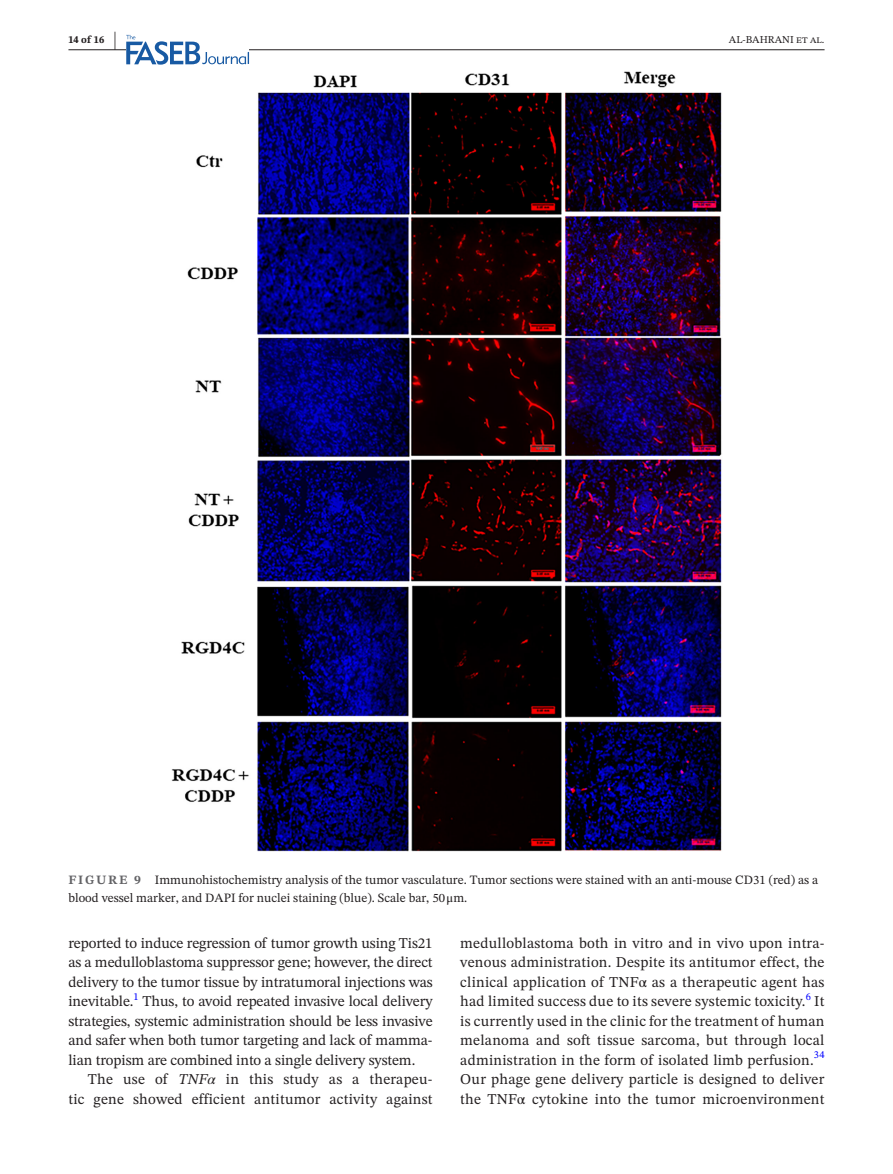
<style>
.page{position:relative;width:893px;height:1174px;background:#fff}
.page>*{position:absolute;margin:0;border:0;box-sizing:border-box;transform-origin:0 0}
.t1{font:15px/19.5px "STIX Two Text";letter-spacing:.015em;color:#231f20;text-align:justify}
.t2{font:12.75px/18px "STIX Two Text";color:#231f20}
.t3{font:10.5px "STIX Two Text";color:#231f20}
.t4{font:700 10.5px "STIX Two Text";color:#231f20}
.t5{font:10.5px "STIX Two Text";color:#00f}
.s1{font-size:21px}
.s2{font-weight:700;color:#636366}
.s3{font-family:"STIX"}
.s4{font-style:italic}
.s5{font-family:"STIX";font-style:italic}
</style>
<div class="page">
<hr style="left:68px;top:49px;width:756px;height:1px;background:#231f20">
<svg style="left:126px;top:35px;width:123px;height:30px"></svg>
<img style="left:171px;top:71px;width:551px;height:781px">
<p class="t4" style="left:68px;top:32px;width:50px">14 of 16 <span class="s1">|</span></p>
<p class="t3" style="left:729px;top:32px;width:97px">AL-BAHRANI et al.</p>
<p class="t2" style="left:68px;top:871px;width:751px"><span class="s2">FIGURE 9</span> Immunohistochemistry analysis of the tumor vasculature. Tumor sections were stained with an anti-mouse CD31 (red) as a blood vessel marker, and DAPI for nuclei staining (blue). Scale bar, 50<span class="s3">μ</span>m.</p>
<p class="t1" style="left:68px;top:933px;width:366px">reported to induce regression of tumor growth using Tis21 as a medulloblastoma suppressor gene; however, the direct delivery to the tumor tissue by intratumoral injections was inevitable.</p>
<p class="t5" style="left:133px;top:988px;width:7px">1</p>
<p class="t1" style="left:68px;top:991px;width:366px;text-indent:74px">Thus, to avoid repeated invasive local delivery strategies, systemic administration should be less invasive and safer when both tumor targeting and lack of mamma&shy;lian tropism are combined into a single delivery system.</p>
<p class="t1" style="left:68px;top:1069px;width:366px;text-align:right">The use of <span class="s4">TNF</span><span class="s5">α</span> in this study as a therapeu&shy;tic gene showed efficient antitumor activity against</p>
<p class="t1" style="left:460px;top:933px;width:366px">medulloblastoma both in vitro and in vivo upon intra&shy;venous administration. Despite its antitumor effect, the clinical application of TNF<span class="s3">α</span> as a therapeutic agent has had limited success due to its severe systemic toxicity.</p>
<p class="t5" style="left:806px;top:988px;width:7px">6</p>
<p class="t1" style="left:460px;top:991px;width:366px;text-indent:354px">It is currently used in the clinic for the treatment of human melanoma and soft tissue sarcoma, but through local administration in the form of isolated limb perfusion.</p>
<p class="t5" style="left:814px;top:1047px;width:12px">34</p>
<p class="t1" style="left:460px;top:1069px;width:366px">Our phage gene delivery particle is designed to deliver the TNF<span class="s3">α</span> cytokine into the tumor microenvironment</p>
</div>
